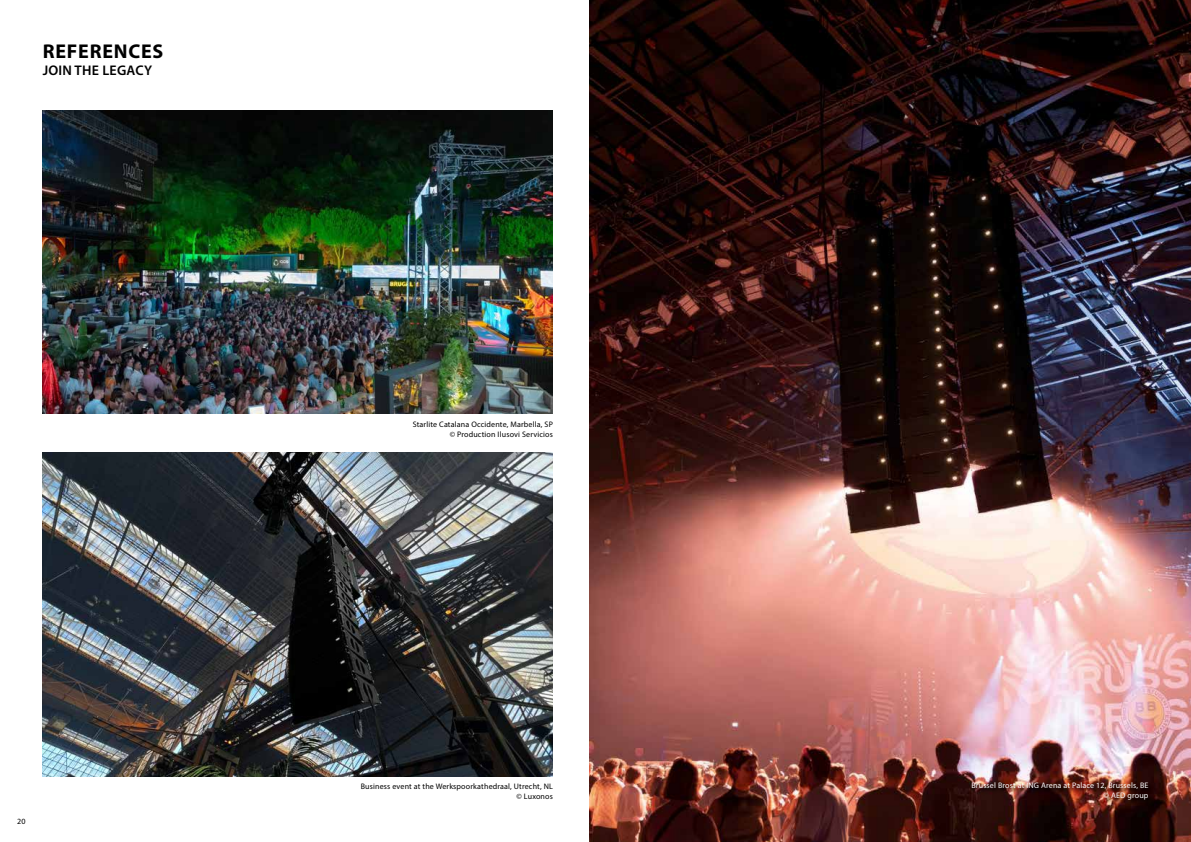
<style>
.page{position:relative;width:1191px;height:842px;background:#fff}
.page>*{position:absolute;margin:0;border:0;box-sizing:border-box;transform-origin:0 0}
.t1{font:700 20px "Myriad Pro";letter-spacing:.04em;color:#000}
.t2{font:600 14px "Myriad Pro";letter-spacing:.02em;color:#000}
.t3{font:8px/10px "Myriad Pro";letter-spacing:.02em;color:#000;text-align:right}
.t4{font:8px/10px "Myriad Pro";letter-spacing:.02em;color:#fff;text-align:right}
</style>
<div class="page">
<img style="left:43px;top:111px;width:510px;height:303px">
<img style="left:43px;top:452px;width:510px;height:324px">
<img style="left:590px;top:0;width:601px;height:842px">
<img style="left:971px;top:782px;width:182px;height:23px">
<h1 class="t1" style="left:43px;top:38px;width:122px">REFERENCES</h1>
<h2 class="t2" style="left:43px;top:61px;width:111px">JOIN THE LEGACY</h2>
<p class="t3" style="left:17px;top:816px;width:10px">20</p>
<p class="t3" style="left:413px;top:419px;width:142px">Starlite Catalana Occidente, Marbella, SP © Production Ilusovi Servicios</p>
<p class="t3" style="left:361px;top:782px;width:194px">Business event at the Werkspoorkathedraal, Utrecht, NL © Luxonos</p>
<p class="t4" style="left:971px;top:781px;width:178px">Brussel Brost at ING Arena at Palace 12, Brussels, BE © AED group</p>
</div>
